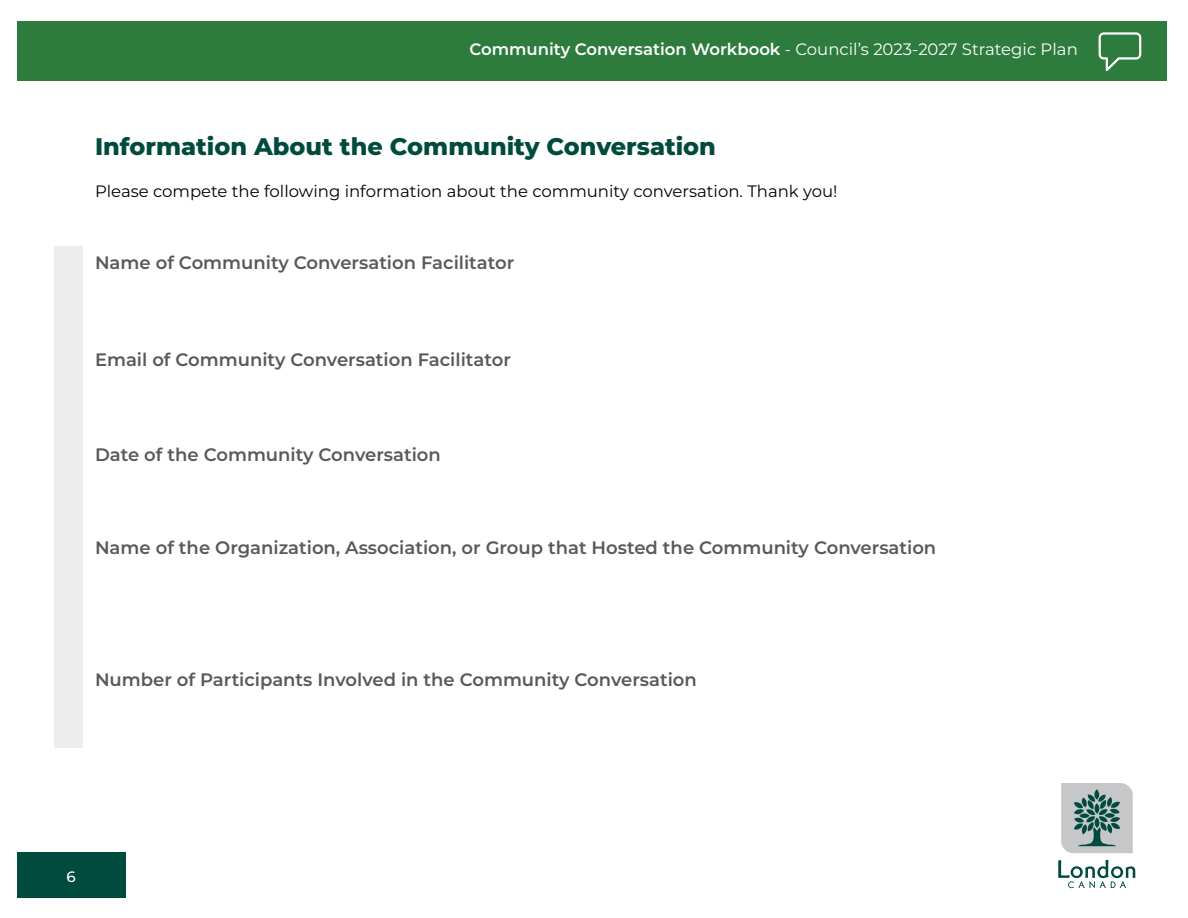
<style>
.page{position:relative;width:1188px;height:918px;background:#fff}
.page>*{position:absolute;margin:0;border:0;box-sizing:border-box;transform-origin:0 0}
.Heading__H2{font:800 24px "Montserrat";color:#004b3d}
.Paragraph_Body__P{font:600 18px "Montserrat";color:#58595b}
.Paragraph_Body__P-2{font:16.5px "Montserrat";color:#000}
.t1{font:16.5px "Montserrat";color:#fff}
.t2{font:500 15px "Montserrat";color:#fff}
.s1{font-weight:600}
</style>
<div class="page">
<div style="left:17px;top:21px;width:1149px;height:60px;background:#2d7c3d"></div>
<svg style="left:1099px;top:32px;width:42px;height:39px"></svg>
<div style="left:17px;top:852px;width:108px;height:45px;background:#004b3d"></div>
<svg style="left:1058px;top:783px;width:78px;height:106px"></svg>
<div style="left:54px;top:246px;width:28px;height:501px;background:#ededee"></div>
<p class="t1" style="left:469px;top:38px;width:610px"><span class="s1">Community Conversation Workbook</span> - Council’s 2023-2027 Strategic Plan</p>
<h2 class="Heading__H2" style="left:95px;top:129px;width:622px">Information About the Community Conversation</h2>
<p class="Paragraph_Body__P-2" style="left:95px;top:180px;width:744px">Please compete the following information about the community conversation. Thank you!</p>
<p class="Paragraph_Body__P" style="left:95px;top:250px;width:421px">Name of Community Conversation Facilitator</p>
<p class="Paragraph_Body__P" style="left:95px;top:347px;width:417px">Email of Community Conversation Facilitator</p>
<p class="Paragraph_Body__P" style="left:95px;top:442px;width:347px">Date of the Community Conversation</p>
<p class="Paragraph_Body__P" style="left:95px;top:534px;width:843px">Name of the Organization, Association, or Group that Hosted the Community Conversation</p>
<p class="Paragraph_Body__P" style="left:95px;top:667px;width:603px">Number of Participants Involved in the Community Conversation</p>
<p class="t2" style="left:67px;top:866px;width:11px">6</p>
</div>
